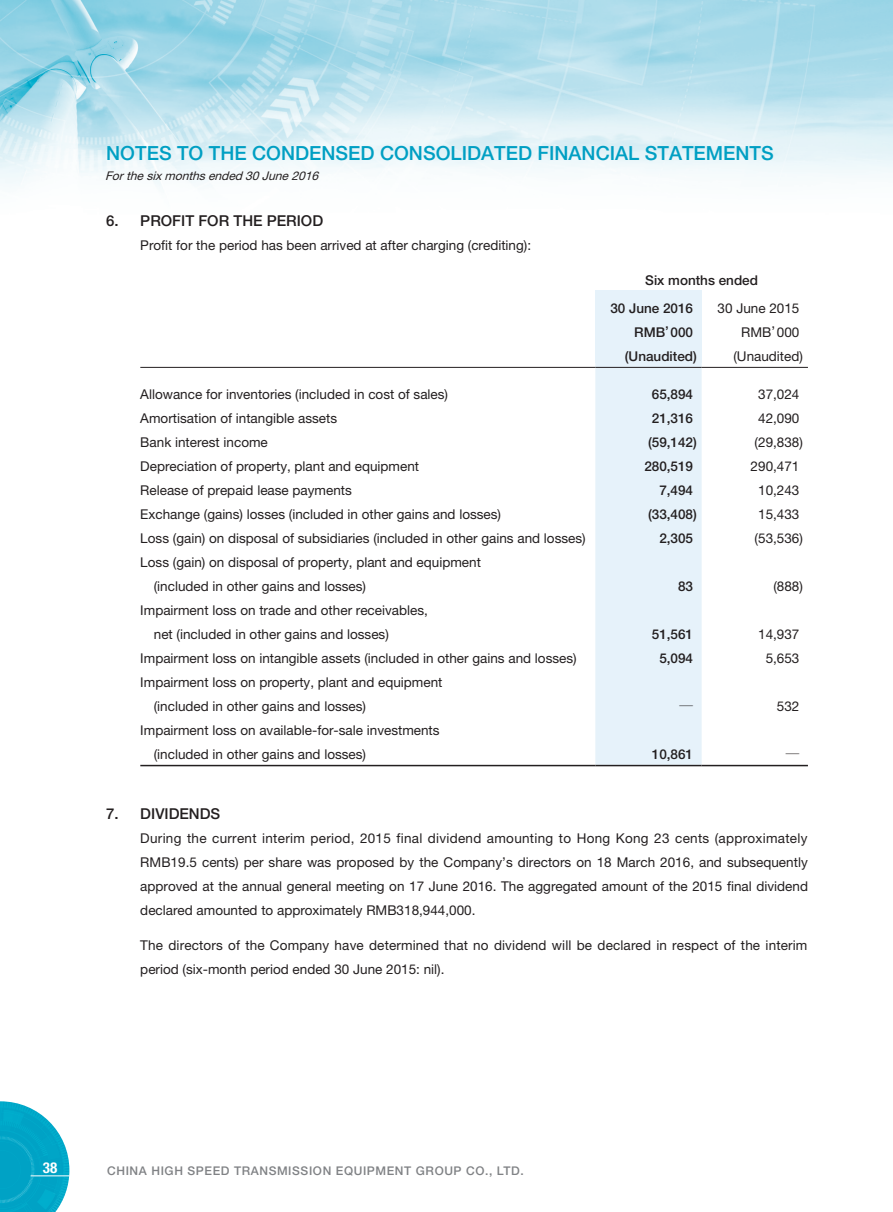
<style>
.page{position:relative;width:893px;height:1212px;background:#fff}
.page>*{position:absolute;margin:0;border:0;box-sizing:border-box;transform-origin:0 0}
.t1{font:500 19.5px "Helvetica Neue LT Std";color:#009fc3}
._3__標題{font:500 15px "Helvetica Neue LT Std";color:#231f20}
.t2{font:700 condensed 15px "Helvetica Neue LT Std";color:#fff}
._1__內文{font:13.5px/24px "Helvetica Neue LT Std";color:#231f20;text-align:justify}
._1__內文-2{font:500 13.5px "Helvetica Neue LT Std";color:#231f20}
._1__內文-3{font:700 13.5px "M Hei HK";color:#231f20}
._1__內文-4{font:300 13.5px "M Hei HK";color:#231f20}
.t3{font:500 12px "Helvetica Neue LT Std";letter-spacing:.05em;color:#808285}
.t4{font:italic 12px "Helvetica Neue LT Std";color:#231f20}
</style>
<div class="page">
<img style="left:0;top:0;width:892px;height:1177px">
<img style="left:0;top:1101px;width:69px;height:111px">
<hr style="left:31px;top:1175px;width:38px;height:1px;background:#fff">
<div style="left:595px;top:291px;width:107px;height:24px;background:#e6f2fa"></div>
<div style="left:595px;top:315px;width:107px;height:24px;background:#e6f2fa"></div>
<div style="left:595px;top:339px;width:107px;height:24px;background:#e6f2fa"></div>
<div style="left:595px;top:363px;width:107px;height:402px;background:#e6f2fa"></div>
<hr style="left:140px;top:367px;width:455px;height:1px;background:#231f20">
<hr style="left:595px;top:367px;width:107px;height:1px;background:#231f20">
<hr style="left:702px;top:367px;width:106px;height:1px;background:#231f20">
<hr style="left:140px;top:765px;width:455px;height:1px;background:#231f20">
<hr style="left:595px;top:765px;width:107px;height:1px;background:#231f20">
<hr style="left:702px;top:765px;width:106px;height:1px;background:#231f20">
<h1 class="t1" style="left:106px;top:141px;width:669px">NOTES TO THE CONDENSED CONSOLIDATED FINANCIAL STATEMENTS</h1>
<p class="t4" style="left:105px;top:168px;width:218px">For the six months ended 30 June 2016</p>
<p class="_3__標題" style="left:106px;top:212px;width:218px">6. PROFIT FOR THE PERIOD</p>
<p class="_1__內文" style="left:140px;top:233px;width:392px">Profit for the period has been arrived at after charging (crediting):</p>
<p class="_1__內文-2" style="left:645px;top:272px;width:114px">Six months ended</p>
<p class="_1__內文-2" style="left:610px;top:300px;width:84px">30 June 2016</p>
<p class="_1__內文" style="left:718px;top:296px;width:83px">30 June 2015</p>
<p class="_1__內文-2" style="left:634px;top:324px;width:60px">RMB’000</p>
<p class="_1__內文" style="left:741px;top:320px;width:60px">RMB’000</p>
<p class="_1__內文-2" style="left:625px;top:348px;width:74px">(Unaudited)</p>
<p class="_1__內文" style="left:733px;top:344px;width:71px">(Unaudited)</p>
<p class="_1__內文" style="left:140px;top:382px;width:309px">Allowance for inventories (included in cost of sales)</p>
<p class="_1__內文-2" style="left:652px;top:386px;width:43px">65,894</p>
<p class="_1__內文" style="left:758px;top:382px;width:43px">37,024</p>
<p class="_1__內文" style="left:140px;top:406px;width:198px">Amortisation of intangible assets</p>
<p class="_1__內文-2" style="left:652px;top:410px;width:43px">21,316</p>
<p class="_1__內文" style="left:758px;top:406px;width:43px">42,090</p>
<p class="_1__內文" style="left:140px;top:430px;width:129px">Bank interest income</p>
<p class="_1__內文-2" style="left:648px;top:434px;width:50px">(59,142)</p>
<p class="_1__內文" style="left:755px;top:430px;width:50px">(29,838)</p>
<p class="_1__內文" style="left:140px;top:454px;width:280px">Depreciation of property, plant and equipment</p>
<p class="_1__內文-2" style="left:644px;top:458px;width:50px">280,519</p>
<p class="_1__內文" style="left:751px;top:454px;width:50px">290,471</p>
<p class="_1__內文" style="left:140px;top:478px;width:213px">Release of prepaid lease payments</p>
<p class="_1__內文-2" style="left:659px;top:482px;width:35px">7,494</p>
<p class="_1__內文" style="left:758px;top:478px;width:43px">10,243</p>
<p class="_1__內文" style="left:140px;top:502px;width:362px">Exchange (gains) losses (included in other gains and losses)</p>
<p class="_1__內文-2" style="left:648px;top:506px;width:50px">(33,408)</p>
<p class="_1__內文" style="left:758px;top:502px;width:43px">15,433</p>
<p class="_1__內文" style="left:140px;top:526px;width:447px">Loss (gain) on disposal of subsidiaries (included in other gains and losses)</p>
<p class="_1__內文-2" style="left:659px;top:530px;width:35px">2,305</p>
<p class="_1__內文" style="left:755px;top:526px;width:50px">(53,536)</p>
<p class="_1__內文" style="left:140px;top:550px;width:342px">Loss (gain) on disposal of property, plant and equipment</p>
<p class="_1__內文" style="left:154px;top:574px;width:214px">(included in other gains and losses)</p>
<p class="_1__內文-2" style="left:678px;top:578px;width:17px">83</p>
<p class="_1__內文" style="left:773px;top:574px;width:31px">(888)</p>
<p class="_1__內文" style="left:140px;top:598px;width:289px">Impairment loss on trade and other receivables,</p>
<p class="_1__內文" style="left:154px;top:622px;width:237px">net (included in other gains and losses)</p>
<p class="_1__內文-2" style="left:652px;top:626px;width:43px">51,561</p>
<p class="_1__內文" style="left:758px;top:622px;width:43px">14,937</p>
<p class="_1__內文" style="left:140px;top:646px;width:438px">Impairment loss on intangible assets (included in other gains and losses)</p>
<p class="_1__內文-2" style="left:659px;top:650px;width:35px">5,094</p>
<p class="_1__內文" style="left:766px;top:646px;width:35px">5,653</p>
<p class="_1__內文" style="left:140px;top:670px;width:304px">Impairment loss on property, plant and equipment</p>
<p class="_1__內文" style="left:154px;top:694px;width:214px">(included in other gains and losses)</p>
<p class="_1__內文-3" style="left:680px;top:696px;width:15px">—</p>
<p class="_1__內文" style="left:777px;top:694px;width:24px">532</p>
<p class="_1__內文" style="left:140px;top:718px;width:301px">Impairment loss on available-for-sale investments</p>
<p class="_1__內文" style="left:154px;top:742px;width:214px">(included in other gains and losses)</p>
<p class="_1__內文-2" style="left:652px;top:746px;width:43px">10,861</p>
<p class="_1__內文-4" style="left:786px;top:747px;width:15px">—</p>
<p class="_3__標題" style="left:106px;top:805px;width:116px">7. DIVIDENDS</p>
<p class="_1__內文" style="left:140px;top:826px;width:669px">During the current interim period, 2015 final dividend amounting to Hong Kong 23 cents (approximately RMB19.5 cents) per share was proposed by the Company’s directors on 18 March 2016, and subsequently approved at the annual general meeting on 17 June 2016. The aggregated amount of the 2015 final dividend declared amounted to approximately RMB318,944,000.</p>
<p class="_1__內文" style="left:140px;top:933px;width:669px">The directors of the Company have determined that no dividend will be declared in respect of the interim period (six-month period ended 30 June 2015: nil).</p>
<p class="t2" style="left:43px;top:1158px;width:16px">38</p>
<p class="t3" style="left:107px;top:1164px;width:418px">CHINA HIGH SPEED TRANSMISSION EQUIPMENT GROUP CO., LTD.</p>
</div>
